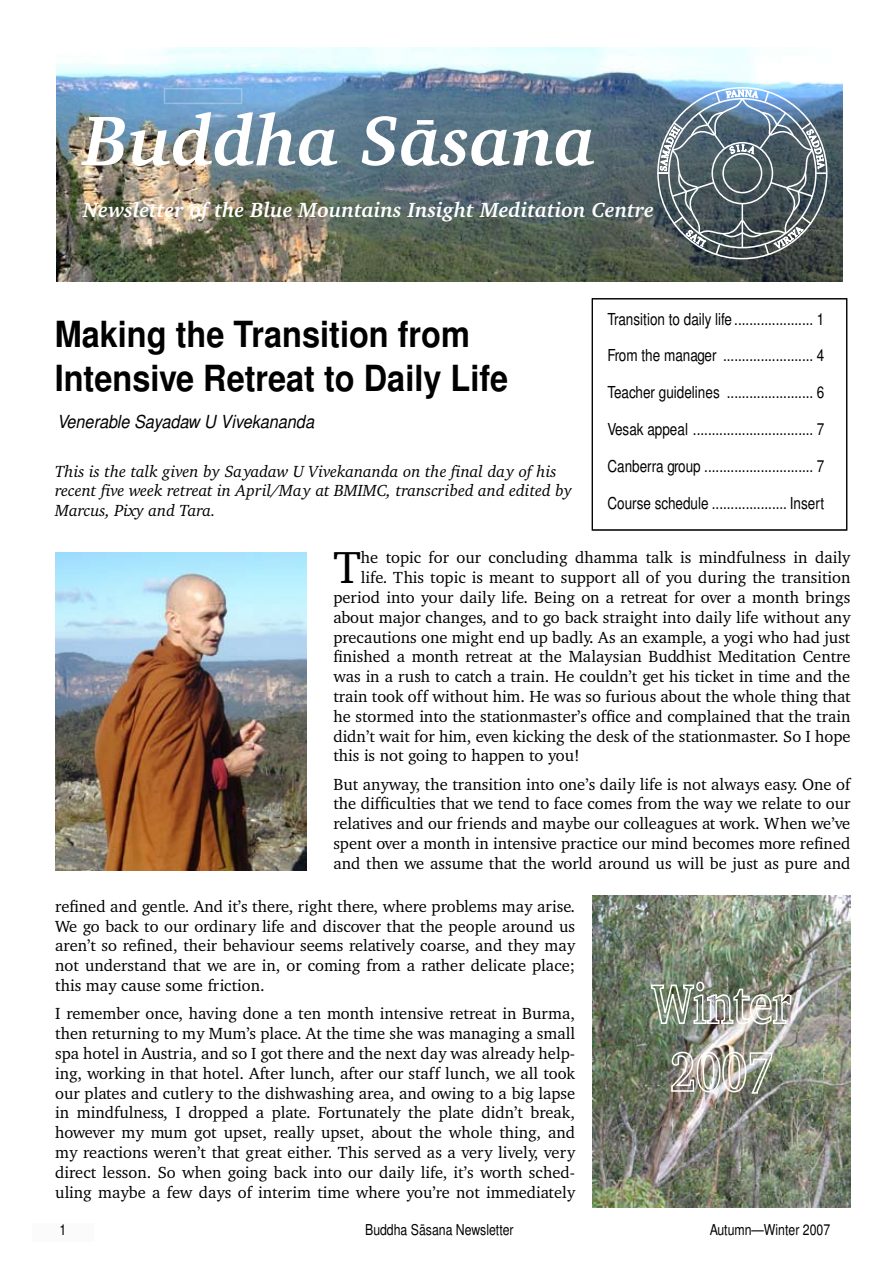
<style>
.page{position:relative;width:893px;height:1263px;background:#fff}
.page>*{position:absolute;margin:0;border:0;box-sizing:border-box;transform-origin:0 0}
.t1{font:italic 700 72px "Pali Charter";color:#fff}
.t2{font:46.05px "Pali Charter";color:#000}
.t3{font:700 condensed 36px/43.2px "Pali Helvetica";color:#000;scale:1.1 1}
.t4{font:italic 700 21px "Pali Charter";color:#fff}
.t5{font:italic condensed 18px "Pali Helvetica";color:#000;scale:1.1 1}
.t6{font:16.5px/19.8px "Pali Charter";color:#000;text-align:justify}
.t7{font:condensed 16.5px "Pali Helvetica";color:#000}
.t8{font:italic 16.5px/19.8px "Pali Charter";color:#000}
.t9{font:condensed 15px "Pali Helvetica";color:#000}
.s1{color:#fafafa}
</style>
<div class="page">
<img style="left:56px;top:47px;width:787px;height:234px">
<div style="left:32px;top:1223px;width:61px;height:19px;background:#fbfbfb"></div>
<div style="left:417px;top:120px;width:16px;height:5px;border:3px solid #fff"></div>
<div style="left:592px;top:299px;width:255px;height:231px;border:1px solid #000"></div>
<img style="left:592px;top:895px;width:258px;height:313px">
<img style="left:650px;top:981px;width:142px;height:44px">
<img style="left:670px;top:1051px;width:103px;height:43px">
<img style="left:55px;top:553px;width:251px;height:317px">
<svg style="left:658px;top:89px;width:169px;height:168px;background:#667681"></svg>
<h1 class="t1" style="left:83px;top:95px;width:514px">Buddha Sasana</h1>
<p class="t4" style="left:83px;top:197px;width:572px">Newsletter of the Blue Mountains Insight Meditation <span class="s1">Centre</span></p>
<h3 class="t3" style="left:55px;top:313px;width:414px">Making the Transition from<br>Intensive Retreat to Daily Life</h3>
<p class="t5" style="left:57px;top:411px;width:235px">Venerable Sayadaw U Vivekananda</p>
<p class="t8" style="left:55px;top:460px;width:518px">This is the talk given by Sayadaw U Vivekananda on the final day of his recent five week retreat in April/May at BMIMC, transcribed and edited by<br>Marcus, Pixy and Tara.</p>
<p class="t7" style="left:607px;top:309px;width:218px">Transition to daily life ..................... 1</p>
<p class="t7" style="left:607px;top:346px;width:218px">From the manager ........................ 4</p>
<p class="t7" style="left:607px;top:382px;width:218px">Teacher guidelines ....................... 6</p>
<p class="t7" style="left:607px;top:419px;width:218px">Vesak appeal ................................ 7</p>
<p class="t7" style="left:607px;top:456px;width:218px">Canberra group ............................. 7</p>
<p class="t7" style="left:607px;top:493px;width:218px">Course schedule .................... Insert</p>
<h2 class="t2" style="left:333px;top:539px;width:29px">T</h2>
<p class="t6" style="left:361px;top:547px;width:491px">he topic for our concluding dhamma talk is mindfulness in daily</p>
<p class="t6" style="left:361px;top:567px;width:491px">life. This topic is meant to support all of you during the transition</p>
<p class="t6" style="left:333px;top:587px;width:519px">period into your daily life. Being on a retreat for over a month brings</p>
<p class="t6" style="left:333px;top:607px;width:519px">about major changes, and to go back straight into daily life without any</p>
<p class="t6" style="left:333px;top:627px;width:519px">precautions one might end up badly. As an example, a yogi who had just</p>
<p class="t6" style="left:333px;top:646px;width:519px">finished a month retreat at the Malaysian Buddhist Meditation Centre</p>
<p class="t6" style="left:333px;top:666px;width:518px">was in a rush to catch a train. He couldn’t get his ticket in time and the</p>
<p class="t6" style="left:333px;top:686px;width:519px">train took off without him. He was so furious about the whole thing that</p>
<p class="t6" style="left:333px;top:706px;width:519px">he stormed into the stationmaster’s office and complained that the train</p>
<p class="t6" style="left:333px;top:726px;width:519px">didn’t wait for him, even kicking the desk of the stationmaster. So I hope</p>
<p class="t6" style="left:333px;top:745px;width:248px">this is not going to happen to you!</p>
<p class="t6" style="left:333px;top:774px;width:519px">But anyway, the transition into one’s daily life is not always easy. One of the difficulties that we tend to face comes from the way we relate to our relatives and our friends and maybe our colleagues at work. When we’ve spent over a month in intensive practice our mind becomes more refined and then we assume that the world around us will be just as pure and</p>
<p class="t6" style="left:55px;top:896px;width:521px">refined and gentle. And it’s there, right there, where problems may arise.<br>We go back to our ordinary life and discover that the people around us aren’t so refined, their behaviour seems relatively coarse, and they may not understand that we are in, or coming from a rather delicate place; this may cause some friction.</p>
<p class="t6" style="left:55px;top:1003px;width:521px">I remember once, having done a ten month intensive retreat in Burma, then returning to my Mum’s place. At the time she was managing a small spa hotel in Austria, and so I got there and the next day was already help&shy;ing, working in that hotel. After lunch, after our staff lunch, we all took our plates and cutlery to the dishwashing area, and owing to a big lapse in mindfulness, I dropped a plate. Fortunately the plate didn’t break, however my mum got upset, really upset, about the whole thing, and my reactions weren’t that great either. This served as a very lively, very direct lesson. So when going back into our daily life, it’s worth sched&shy;uling maybe a few days of interim time where you’re not immediately</p>
<p class="t9" style="left:59px;top:1221px;width:8px">1</p>
<p class="t9" style="left:365px;top:1221px;width:150px">Buddha Sàsana Newsletter</p>
<p class="t9" style="left:710px;top:1221px;width:122px">Autumn—Winter 2007</p>
</div>
